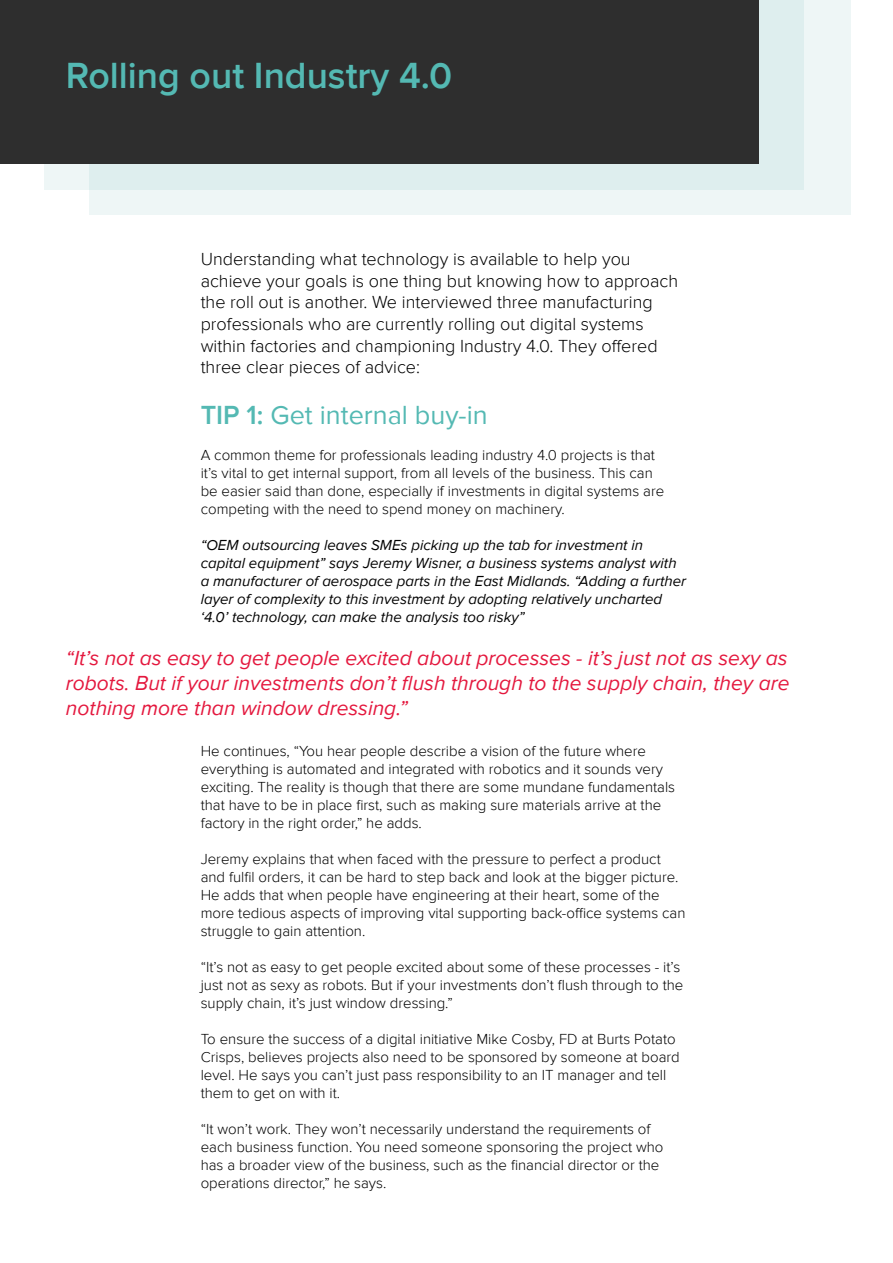
<style>
.page{position:relative;width:893px;height:1263px;background:#fff}
.page>*{position:absolute;margin:0;border:0;box-sizing:border-box;transform-origin:0 0}
.t1{font:600 37.5px "Proxima Nova";color:#54b9b3}
.t2{font:27px "Proxima Nova";color:#54b9b3}
.t3{font:italic 21px/25.2px "Proxima Nova";color:#e4183e;text-align:justify}
.t4{font:300 18px/21.6px "Proxima Nova";color:#000}
.t5{font:300 15px/18px "Proxima Nova";color:#000}
.t6{font:italic 15px/18px "Proxima Nova";color:#000}
.s1{font-weight:600}
</style>
<div class="page">
<div style="left:89px;top:0;width:761px;height:215px;background:#eef6f6"></div>
<div style="left:45px;top:0;width:759px;height:189px;background:#deeeee"></div>
<div style="left:0;top:0;width:759px;height:164px;background:#2e2e2e"></div>
<p class="t1" style="left:66px;top:54px;width:388px">Rolling out Industry 4.0</p>
<p class="t4" style="left:201px;top:249px;width:479px">Understanding what technology is available to help you achieve your goals is one thing but knowing how to approach the roll out is another. We interviewed three manufacturing professionals who are currently rolling out digital systems within factories and championing Industry 4.0. They offered three clear pieces of advice:</p>
<p class="t2" style="left:201px;top:399px;width:288px"><span class="s1">TIP 1:</span> Get internal buy-in</p>
<p class="t5" style="left:201px;top:446px;width:465px">A common theme for professionals leading industry 4.0 projects is that it’s vital to get internal support, from all levels of the business. This can be easier said than done, especially if investments in digital systems are competing with the need to spend money on machinery.</p>
<p class="t6" style="left:201px;top:536px;width:487px">“OEM outsourcing leaves SMEs picking up the tab for investment in capital equipment” says Jeremy Wisner, a business systems analyst with a manufacturer of aerospace parts in the East Midlands. “Adding a further layer of complexity to this investment by adopting relatively uncharted ‘4.0’ technology, can make the analysis too risky”</p>
<p class="t3" style="left:66px;top:646px;width:725px">“It’s not as easy to get people excited about processes - it’s just not as sexy as robots. But if your investments don’t flush through to the supply chain, they are nothing more than window dressing.”</p>
<p class="t5" style="left:201px;top:742px;width:476px">He continues, “You hear people describe a vision of the future where everything is automated and integrated with robotics and it sounds very exciting. The reality is though that there are some mundane fundamentals that have to be in place first, such as making sure materials arrive at the factory in the right order,” he adds.</p>
<p class="t5" style="left:201px;top:850px;width:486px">Jeremy explains that when faced with the pressure to perfect a product and fulfil orders, it can be hard to step back and look at the bigger picture.<br>He adds that when people have engineering at their heart, some of the more tedious aspects of improving vital supporting back-office systems can struggle to gain attention.</p>
<p class="t5" style="left:201px;top:958px;width:484px">“It’s not as easy to get people excited about some of these processes - it’s just not as sexy as robots. But if your investments don’t flush through to the supply chain, it’s just window dressing.”</p>
<p class="t5" style="left:201px;top:1030px;width:481px">To ensure the success of a digital initiative Mike Cosby, FD at Burts Potato Crisps, believes projects also need to be sponsored by someone at board level. He says you can’t just pass responsibility to an IT manager and tell them to get on with it.</p>
<p class="t5" style="left:201px;top:1120px;width:464px">“It won’t work. They won’t necessarily understand the requirements of each business function. You need someone sponsoring the project who has a broader view of the business, such as the financial director or the operations director,” he says.</p>
</div>
